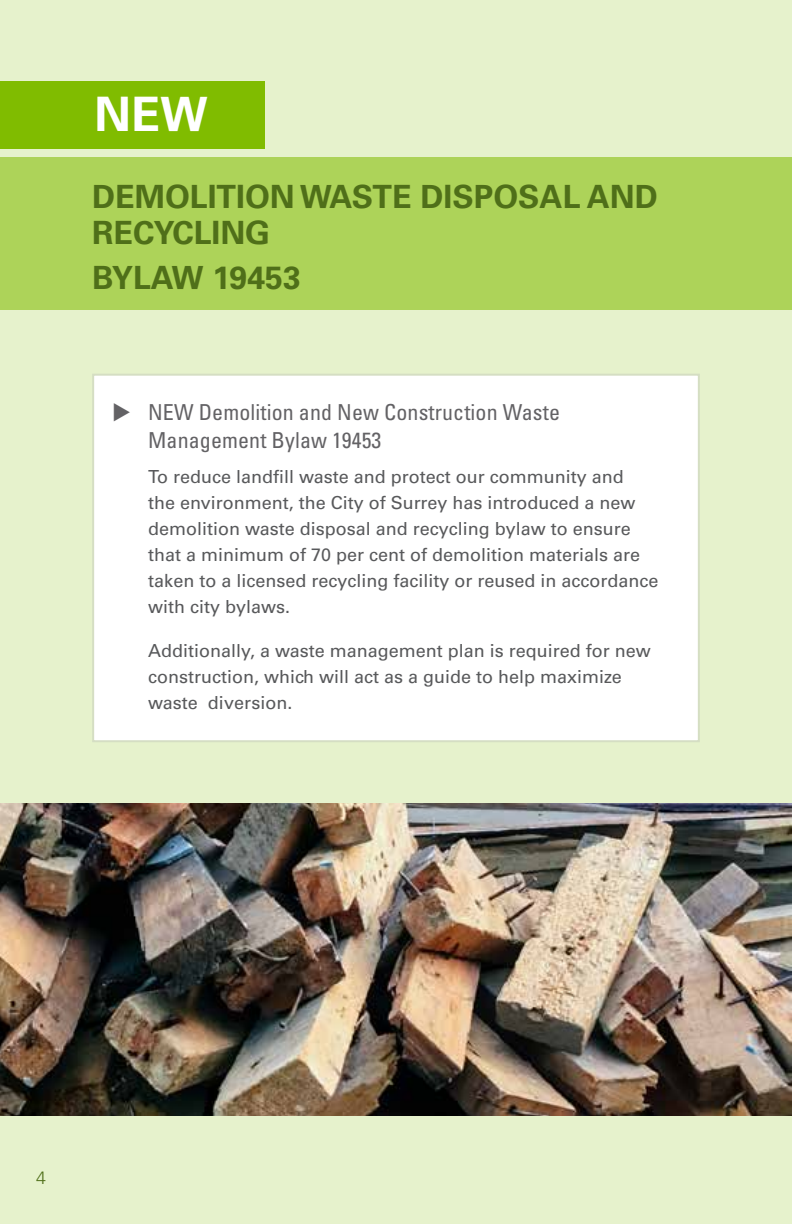
<style>
.page{position:relative;width:792px;height:1224px;background:#e6f2cc}
.page>*{position:absolute;margin:0;border:0;box-sizing:border-box;transform-origin:0 0}
.t1{font:700 47.4px "Univers";color:#fff}
.t2{font:700 32px/36px "Univers";color:#4f6f19}
.t3{font:condensed 22px/28px "Univers";letter-spacing:.005em;color:#636265}
.t4{font:18px/26px "Univers";color:#58595b}
.t5{font:300 18px "Univers";color:#4f6f19}
</style>
<div class="page">
<div style="left:93px;top:375px;width:606px;height:366px;background:#fff"></div>
<div style="left:92px;top:374px;width:608px;height:368px;border:2px solid #d5dec3"></div>
<div style="left:0;top:81px;width:264px;height:68px;background:#80bc00"></div>
<div style="left:0;top:158px;width:792px;height:152px;background:#add359"></div>
<img style="left:0;top:804px;width:792px;height:311px">
<h1 class="t1" style="left:94px;top:86px;width:115px">NEW</h1>
<h2 class="t2" style="left:92px;top:179px;width:567px">DEMOLITION WASTE DISPOSAL AND<br>RECYCLING</h2>
<h2 class="t2" style="left:92px;top:260px;width:210px">BYLAW 19453</h2>
<p class="t3" style="left:148px;top:398px;width:413px">NEW Demolition and New Construction Waste<br>Management Bylaw 19453</p>
<p class="t4" style="left:148px;top:464px;width:512px">To reduce landfill waste and protect our community and<br>the environment, the City of Surrey has introduced a new demolition waste disposal and recycling bylaw to ensure that a minimum of 70 per cent of demolition materials are taken to a licensed recycling facility or reused in accordance with city bylaws.</p>
<p class="t4" style="left:148px;top:638px;width:504px">Additionally, a waste management plan is required for new construction, which will act as a guide to help maximize waste diversion.</p>
<p class="t5" style="left:36px;top:1167px;width:12px">4</p>
</div>
